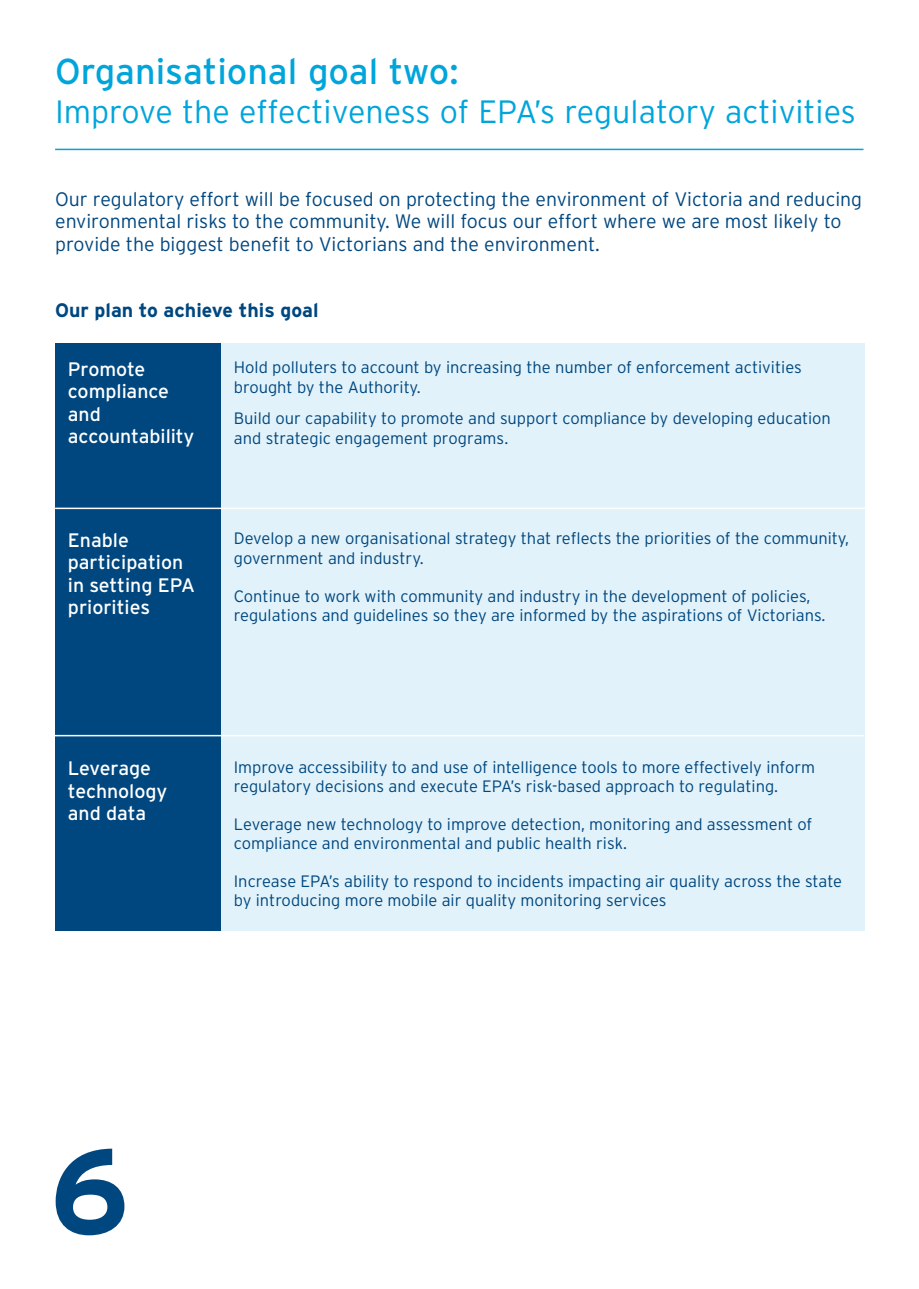
<style>
.page{position:relative;width:919px;height:1289px;background:#fff}
.page>*{position:absolute;margin:0;border:0;box-sizing:border-box;transform-origin:0 0}
.t1{font:700 120px "Interstate";color:#00477f}
.A-_head{font:36px "Interstate";color:#00a5db}
.A-_head-2{font:300 32.25px "Interstate";color:#00a5db}
.Org_goal_intro{font:300 19.5px/22.5px "Interstate";color:#00477f}
.Heading_3{font:19.5px/22.5px "Interstate";color:#fff}
.Heading_2{font:700 19.5px "Interstate";color:#00477f}
.Heading_3-2{font:300 16.5px/19.5px "Interstate";color:#00477f}
</style>
<div class="page">
<hr style="left:55px;top:149px;width:808px;height:1px;background:#00a5db">
<div style="left:221px;top:343px;width:643px;height:587px;background:#e1f2fa"></div>
<div style="left:55px;top:343px;width:166px;height:587px;background:#00477f"></div>
<hr style="left:55px;top:507px;width:809px;height:2px;background:#fff">
<hr style="left:54px;top:735px;width:809px;height:1px;background:#fff">
<p class="A-_head" style="left:55px;top:50px;width:405px">Organisational goal two:</p>
<p class="A-_head-2" style="left:55px;top:92px;width:802px">Improve the effectiveness of EPA’s regulatory activities</p>
<p class="Org_goal_intro" style="left:55px;top:187px;width:808px">Our regulatory effort will be focused on protecting the environment of Victoria and reducing environmental risks to the community. We will focus our effort where we are most likely to provide the biggest benefit to Victorians and the environment.</p>
<p class="Heading_2" style="left:55px;top:298px;width:265px">Our plan to achieve this goal</p>
<p class="Heading_3" style="left:68px;top:357px;width:128px">Promote compliance and accountability</p>
<p class="Heading_3" style="left:68px;top:528px;width:129px">Enable participation in setting EPA priorities</p>
<p class="Heading_3-2" style="left:234px;top:358px;width:569px">Hold polluters to account by increasing the number of enforcement activities brought by the Authority.</p>
<p class="Heading_3-2" style="left:234px;top:409px;width:598px">Build our capability to promote and support compliance by developing education and strategic engagement programs.</p>
<p class="Heading_3-2" style="left:234px;top:529px;width:617px">Develop a new organisational strategy that reflects the priorities of the community, government and industry.</p>
<p class="Heading_3-2" style="left:234px;top:586px;width:593px">Continue to work with community and industry in the development of policies, regulations and guidelines so they are informed by the aspirations of Victorians.</p>
<p class="Heading_3" style="left:68px;top:756px;width:101px">Leverage technology and data</p>
<p class="Heading_3-2" style="left:234px;top:757px;width:582px">Improve accessibility to and use of intelligence tools to more effectively inform regulatory decisions and execute EPA’s risk-based approach to regulating.</p>
<p class="Heading_3-2" style="left:234px;top:814px;width:580px">Leverage new technology to improve detection, monitoring and assessment of compliance and environmental and public health risk.</p>
<p class="Heading_3-2" style="left:234px;top:871px;width:609px">Increase EPA’s ability to respond to incidents impacting air quality across the state by introducing more mobile air quality monitoring services</p>
<h1 class="t1" style="left:50px;top:1118px;width:81px">6</h1>
</div>
